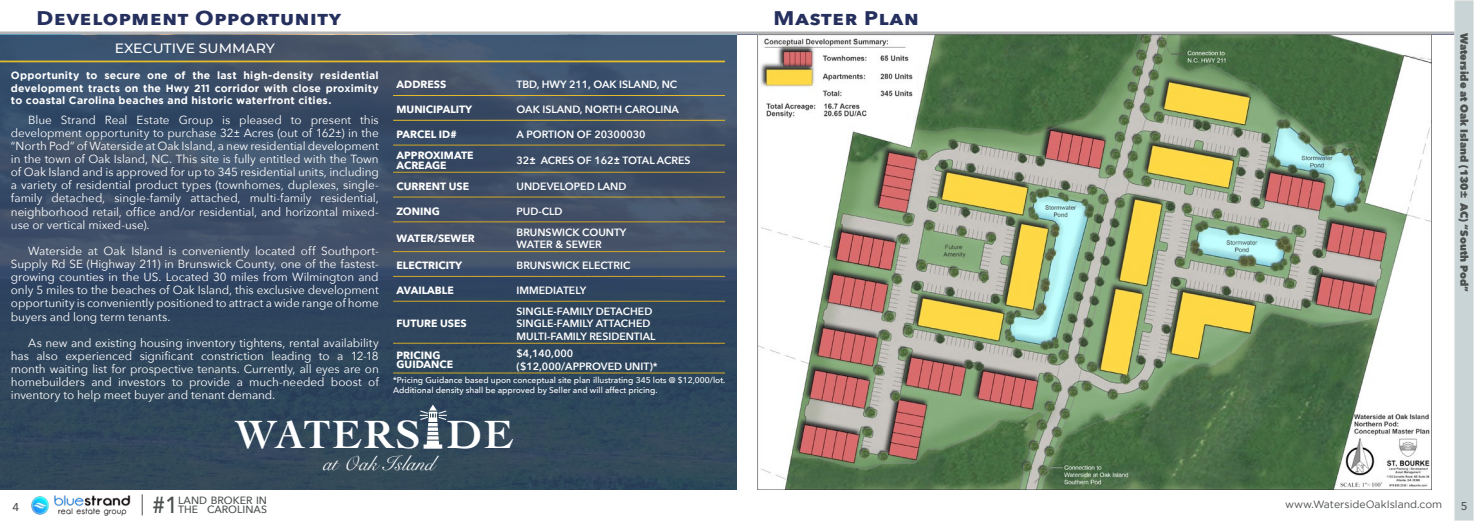
<style>
.page{position:relative;width:1474px;height:521px;background:#fff}
.page>*{position:absolute;margin:0;border:0;box-sizing:border-box;transform-origin:0 0}
.t1{font:700 41.3px "Cochin";letter-spacing:.05em;color:#fff}
.t2{font:20.65px "Snell Roundhand";color:#fff}
.t3{font:700 19.69px "Avenir Next";letter-spacing:.03em;color:#25305e;scale:1.11 1}
.t4{font:500 13.47px "Montserrat";letter-spacing:-.005em;color:#fff;scale:1.04 1}
.t5{font:11.72px/13.1px "Avenir Next";letter-spacing:-.005em;color:#fff;text-align:justify}
.t6{font:500 11.38px "Avenir Next";color:#4b504f}
.t7{font:600 10.5px/12.2px "Avenir Next";color:#fff}
.t8{font:700 10.5px/12.2px "Gotham";letter-spacing:.02em;color:#fff;text-align:justify}
.t9{font:700 10.5px/9.6px "Avenir Next";color:#fff}
.t10{font:800 10.5px "Avenir Next";color:#4b504f}
.t11{font:500 10.5px/8.8px "Avenir Next";color:#4b504f;text-align:right}
.t12{font:10.5px "Gotham";color:#4b504f}
.t13{font:500 8.4px/10.1px "Avenir Next";color:#fff}
.s1{font-family:"Montserrat"}
.s2{font-family:"Montserrat";font-weight:700}
.s3{font-size:11.38px}
.s4{font-size:23.19px}
</style>
<div class="page">
<hr style="left:0;top:34px;width:737px;height:1px;background:#25305e">
<hr style="left:737px;top:34px;width:717px;height:1px;background:#25305e">
<hr style="left:0;top:32px;width:737px;height:2px;background:#b4b4b4">
<hr style="left:737px;top:32px;width:717px;height:2px;background:#b4b4b4">
<div style="left:1456px;top:2px;width:15px;height:517px;background:#c9d4d6"></div>
<div style="left:1454px;top:0;width:19px;height:521px;border:1px solid #b4b4b4"></div>
<svg style="left:0;top:35px;width:737px;height:454px;background:#374b62"></svg>
<hr style="left:0;top:61px;width:724px;height:1px;background:#e6bc28">
<hr style="left:0;top:62px;width:724px;height:1px;background:#e6bc28">
<hr style="left:393px;top:145px;width:120px;height:1px;background:#d2a824">
<hr style="left:393px;top:172px;width:120px;height:1px;background:#d2a824">
<hr style="left:393px;top:197px;width:120px;height:1px;background:#d2a824">
<hr style="left:393px;top:222px;width:120px;height:1px;background:#d2a824">
<hr style="left:393px;top:251px;width:120px;height:1px;background:#d2a824">
<hr style="left:393px;top:276px;width:120px;height:1px;background:#d2a824">
<hr style="left:393px;top:301px;width:120px;height:1px;background:#d2a824">
<hr style="left:393px;top:343px;width:120px;height:1px;background:#d2a824">
<hr style="left:513px;top:145px;width:212px;height:1px;background:#d2a824">
<hr style="left:513px;top:172px;width:212px;height:1px;background:#d2a824">
<hr style="left:513px;top:197px;width:212px;height:1px;background:#d2a824">
<hr style="left:513px;top:222px;width:212px;height:1px;background:#d2a824">
<hr style="left:513px;top:251px;width:212px;height:1px;background:#d2a824">
<hr style="left:513px;top:276px;width:212px;height:1px;background:#d2a824">
<hr style="left:513px;top:301px;width:212px;height:1px;background:#d2a824">
<hr style="left:513px;top:343px;width:212px;height:1px;background:#d2a824">
<hr style="left:393px;top:373px;width:120px;height:1px;background:#d2a824">
<hr style="left:513px;top:373px;width:212px;height:1px;background:#d2a824">
<hr style="left:393px;top:95px;width:120px;height:1px;background:#e6bc28">
<hr style="left:393px;top:120px;width:120px;height:1px;background:#e6bc28">
<hr style="left:513px;top:95px;width:212px;height:1px;background:#e6bc28">
<hr style="left:513px;top:120px;width:212px;height:1px;background:#e6bc28">
<svg style="left:142px;top:494px;width:1px;height:21px"></svg>
<img style="left:32px;top:496px;width:98px;height:19px">
<svg style="left:420px;top:404px;width:27px;height:45px"></svg>
<img style="left:758px;top:35px;width:673px;height:454px">
<h3 class="t3" style="left:36px;top:1px;width:276px">Development Opportunity</h3>
<h3 class="t3" style="left:773px;top:1px;width:133px">Master Plan</h3>
<p class="t4" style="left:115px;top:39px;width:155px">EXECUTIVE SUMMARY</p>
<p class="t8" style="left:11px;top:69px;width:369px">Opportunity to secure one of the last high-density residential development tracts on the Hwy 211 corridor with close proximity to coastal Carolina beaches and historic waterfront cities.</p>
<p class="t5" style="left:11px;top:113px;width:369px;text-indent:17px">Blue Strand Real Estate Group is pleased to present this development opportunity to purchase 32<span class="s1">±</span> Acres (out of 162<span class="s1">±</span>) in the “North Pod” of Waterside at Oak Island, a new residential development in the town of Oak Island, NC. This site is fully entitled with the Town of Oak Island and is approved for up to 345 residential units, including a variety of residential product types (townhomes, duplexes, single&shy;family detached, single-family attached, multi-family residential, neighborhood retail, office and/or residential, and horizontal mixed&shy;use or vertical mixed-use).</p>
<p class="t5" style="left:11px;top:244px;width:369px;text-indent:17px">Waterside at Oak Island is conveniently located off Southport-Supply Rd SE (Highway 211) in Brunswick County, one of the fastest&shy;growing counties in the US. Located 30 miles from Wilmington and only 5 miles to the beaches of Oak Island, this exclusive development opportunity is conveniently positioned to attract a wide range of home buyers and long term tenants.</p>
<p class="t5" style="left:11px;top:336px;width:369px;text-indent:17px">As new and existing housing inventory tightens, rental availability has also experienced significant constriction leading to a 12-18 month waiting list for prospective tenants. Currently, all eyes are on homebuilders and investors to provide a much-needed boost of inventory to help meet buyer and tenant demand.</p>
<p class="t9" style="left:396px;top:80px;width:51px">ADDRESS</p>
<p class="t7" style="left:516px;top:78px;width:162px">TBD, HWY 211, OAK ISLAND, NC</p>
<p class="t9" style="left:396px;top:104px;width:77px">MUNICIPALITY</p>
<p class="t7" style="left:516px;top:103px;width:164px">OAK ISLAND, NORTH CAROLINA</p>
<p class="t9" style="left:396px;top:129px;width:62px">PARCEL ID#</p>
<p class="t7" style="left:516px;top:128px;width:131px">A PORTION OF 20300030</p>
<p class="t9" style="left:396px;top:150px;width:78px">APPROXIMATE<br>ACREAGE</p>
<p class="t7" style="left:516px;top:154px;width:175px">32<span class="s2">±</span> ACRES OF 162<span class="s2">±</span> TOTAL ACRES</p>
<p class="t9" style="left:396px;top:181px;width:74px">CURRENT USE</p>
<p class="t7" style="left:516px;top:180px;width:111px">UNDEVELOPED LAND</p>
<p class="t9" style="left:396px;top:206px;width:45px">ZONING</p>
<p class="t7" style="left:516px;top:205px;width:47px">PUD-CLD</p>
<p class="t9" style="left:396px;top:233px;width:80px">WATER/SEWER</p>
<p class="t7" style="left:516px;top:226px;width:111px">BRUNSWICK COUNTY<br>WATER &amp; SEWER</p>
<p class="t9" style="left:396px;top:261px;width:67px">ELECTRICITY</p>
<p class="t7" style="left:516px;top:259px;width:115px">BRUNSWICK ELECTRIC</p>
<p class="t9" style="left:396px;top:285px;width:59px">AVAILABLE</p>
<p class="t7" style="left:516px;top:284px;width:71px">IMMEDIATELY</p>
<p class="t9" style="left:396px;top:319px;width:72px">FUTURE USES</p>
<p class="t7" style="left:516px;top:305px;width:141px">SINGLE-FAMILY DETACHED<br>SINGLE-FAMILY ATTACHED<br>MULTI-FAMILY RESIDENTIAL</p>
<p class="t9" style="left:396px;top:350px;width:58px">PRICING<br>GUIDANCE</p>
<p class="t7" style="left:516px;top:347px;width:143px">$4,140,000 ($12,000/APPROVED UNIT)*</p>
<p class="t13" style="left:393px;top:375px;width:334px">*Pricing Guidance based upon conceptual site plan illustrating 345 lots @ $12,000/lot.<br>Additional density shall be approved by Seller and will affect pricing.</p>
<h1 class="t1" style="left:235px;top:406px;width:279px">WATERS DE</h1>
<h2 class="t2" style="left:323px;top:447px;width:113px">at Oak Island</h2>
<p class="t10" style="left:1470px;top:33px;width:261px;rotate:90deg">Waterside at Oak Island (130<span class="s3">±</span> AC) “South Pod”</p>
<p class="t6" style="left:12px;top:497px;width:8px">4</p>
<p class="t11" style="left:153px;top:496px;width:116px"><span class="s4">#1</span>LAND BROKER IN<br>THE CAROLINAS</p>
<p class="t12" style="left:1285px;top:499px;width:158px">www.WatersideOakIsland.com</p>
<p class="t6" style="left:1460px;top:496px;width:8px">5</p>
</div>
